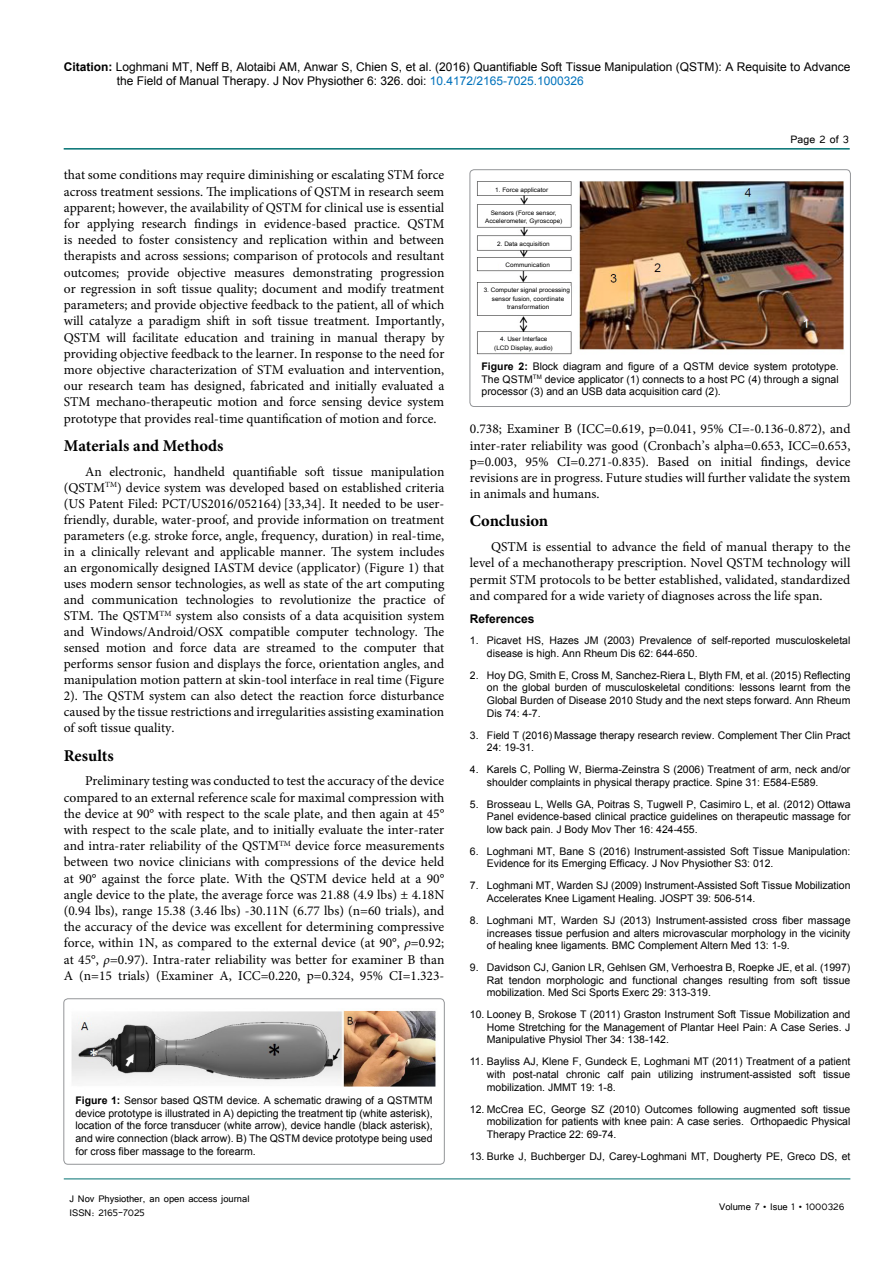
<style>
.page{position:relative;width:893px;height:1263px;background:#fff}
.page>*{position:absolute;margin:0;border:0;box-sizing:border-box;transform-origin:0 0}
.t1{font:700 16.5px "Minion Pro";color:#000}
.t2{font:13.5px/16.2px "Minion Pro";color:#000;text-align:justify}
.t3{font:13.5px "Tunga";color:#000}
.t4{font:12px/14.4px "Arial";color:#000}
.t5{font:12px/14.4px "Tunga";color:#000}
.t6{font:700 12px "Arial";color:#000}
.t7{font:10.5px/12.6px "Arial";color:#000;text-align:justify}
.t8{font:6.15px/7.8px "Arial";color:#000;text-align:center;scale:1.04 1}
.t9{font:6.15px/8.6px "Arial";letter-spacing:.02em;color:#000;text-align:center;scale:1.04 1}
.s1{font-weight:700}
.s2{color:#0072bc}
.s3{font-style:italic}
</style>
<div class="page">
<hr style="left:64px;top:148px;width:786px;height:2px;background:#007071">
<hr style="left:64px;top:1179px;width:786px;height:1px;background:#007071">
<div style="left:64px;top:999px;width:380px;height:165px;border:1px solid #939598;border-radius:4px"></div>
<img style="left:71px;top:1010px;width:365px;height:77px">
<div style="left:470px;top:170px;width:380px;height:236px;border:1px solid #939598;border-radius:4px"></div>
<img style="left:477px;top:181px;width:367px;height:173px">
<div style="left:492px;top:186px;width:64px;height:8px;background:#fff"></div>
<div style="left:481px;top:208px;width:88px;height:18px;background:#fff"></div>
<div style="left:494px;top:240px;width:60px;height:8px;background:#fff"></div>
<div style="left:502px;top:261px;width:54px;height:8px;background:#fff"></div>
<div style="left:482px;top:286px;width:88px;height:27px;background:#fff"></div>
<div style="left:489px;top:335px;width:73px;height:17px;background:#fff"></div>
<p class="t4" style="left:117px;top:60px;width:735px;text-indent:-53px"><span class="s1">Citation:</span> Loghmani MT, Neff B, Alotaibi AM, Anwar S, Chien S, et al. (2016) Quantifiable Soft Tissue Manipulation (QSTM): A Requisite to Advance the Field of Manual Therapy. J Nov Physiother 6: 326. doi: <span class="s2">10.4172/2165-7025.1000326</span></p>
<p class="t2" style="left:64px;top:167px;width:382px">that some conditions may require diminishing or escalating STM force across treatment sessions. The implications of QSTM in research seem apparent; however, the availability of QSTM for clinical use is essential for applying research findings in evidence-based practice. QSTM is needed to foster consistency and replication within and between therapists and across sessions; comparison of protocols and resultant outcomes; provide objective measures demonstrating progression or regression in soft tissue quality; document and modify treatment parameters; and provide objective feedback to the patient, all of which will catalyze a paradigm shift in soft tissue treatment. Importantly, QSTM will facilitate education and training in manual therapy by providing objective feedback to the learner. In response to the need for more objective characterization of STM evaluation and intervention, our research team has designed, fabricated and initially evaluated a STM mechano-therapeutic motion and force sensing device system prototype that provides real-time quantification of motion and force.</p>
<p class="t1" style="left:64px;top:434px;width:161px">Materials and Methods</p>
<p class="t2" style="left:64px;top:463px;width:382px;text-indent:21px">An electronic, handheld quantifiable soft tissue manipulation (QSTM<sup>TM</sup>) device system was developed based on established criteria (US Patent Filed: PCT/US2016/052164) [33,34]. It needed to be user&shy;friendly, durable, water-proof, and provide information on treatment parameters (e.g. stroke force, angle, frequency, duration) in real-time, in a clinically relevant and applicable manner. The system includes an ergonomically designed IASTM device (applicator) (Figure 1) that uses modern sensor technologies, as well as state of the art computing and communication technologies to revolutionize the practice of STM. The QSTM<sup>TM</sup> system also consists of a data acquisition system and Windows/Android/OSX compatible computer technology. The sensed motion and force data are streamed to the computer that performs sensor fusion and displays the force, orientation angles, and manipulation motion pattern at skin-tool interface in real time (Figure 2). The QSTM system can also detect the reaction force disturbance caused by the tissue restrictions and irregularities assisting examination of soft tissue quality.</p>
<p class="t1" style="left:64px;top:744px;width:52px">Results</p>
<p class="t2" style="left:64px;top:773px;width:382px;text-indent:21px">Preliminary testing was conducted to test the accuracy of the device compared to an external reference scale for maximal compression with the device at 90° with respect to the scale plate, and then again at 45° with respect to the scale plate, and to initially evaluate the inter-rater and intra-rater reliability of the QSTM<sup>TM</sup> device force measurements between two novice clinicians with compressions of the device held at 90° against the force plate. With the QSTM device held at a 90° angle device to the plate, the average force was 21.88 (4.9 lbs) ± 4.18N (0.94 lbs), range 15.38 (3.46 lbs) -30.11N (6.77 lbs) (n=60 trials), and the accuracy of the device was excellent for determining compressive force, within 1N, as compared to the external device (at 90°, <span class="s3">ρ</span>=0.92; at 45°, <span class="s3">ρ=</span>0.97). Intra-rater reliability was better for examiner B than A (n=15 trials) (Examiner A, ICC=0.220, p=0.324, 95% CI=1.323-</p>
<p class="t7" style="left:75px;top:1094px;width:359px"><span class="s1">Figure 1:</span> Sensor based QSTM device. A schematic drawing of a QSTMTM device prototype is illustrated in A) depicting the treatment tip (white asterisk), location of the force transducer (white arrow), device handle (black asterisk), and wire connection (black arrow). B) The QSTM device prototype being used for cross fiber massage to the forearm.</p>
<p class="t5" style="left:70px;top:1190px;width:182px">J Nov Physiother, an open access journal<br>ISSN: 2165-7025</p>
<p class="t8" style="left:495px;top:186px;width:52px">1. Force applicator</p>
<p class="t8" style="left:485px;top:209px;width:76px">Sensors (Force sensor,<br>Accelerometer, Gyroscope)</p>
<p class="t8" style="left:497px;top:240px;width:52px">2. Data acquisition</p>
<p class="t8" style="left:506px;top:261px;width:44px">Communication</p>
<p class="t8" style="left:484px;top:286px;width:84px">3. Computer signal processing</p>
<p class="t9" style="left:492px;top:294px;width:71px">sensor fusion, coordinate transformation</p>
<p class="t8" style="left:494px;top:335px;width:58px;line-height:8.6px">4. User Interface (LCD Display, audio)</p>
<p class="t3" style="left:791px;top:131px;width:60px">Page 2 of 3</p>
<p class="t7" style="left:482px;top:360px;width:359px"><span class="s1">Figure 2:</span> Block diagram and figure of a QSTM device system prototype.<br>The QSTM<sup>TM</sup> device applicator (1) connects to a host PC (4) through a signal processor (3) and an USB data acquisition card (2).</p>
<p class="t2" style="left:470px;top:421px;width:382px">0.738; Examiner B (ICC=0.619, p=0.041, 95% CI=-0.136-0.872), and inter-rater reliability was good (Cronbach’s alpha=0.653, ICC=0.653, p=0.003, 95% CI=0.271-0.835). Based on initial findings, device revisions are in progress. Future studies will further validate the system in animals and humans.</p>
<p class="t1" style="left:470px;top:510px;width:80px">Conclusion</p>
<p class="t2" style="left:470px;top:539px;width:382px;text-indent:21px">QSTM is essential to advance the field of manual therapy to the level of a mechanotherapy prescription. Novel QSTM technology will permit STM protocols to be better established, validated, standardized and compared for a wide variety of diagnoses across the life span.</p>
<p class="t6" style="left:470px;top:610px;width:66px">References</p>
<p class="t7" style="left:487px;top:634px;width:365px;text-indent:-17px">1. Picavet HS, Hazes JM (2003) Prevalence of self-reported musculoskeletal disease is high. Ann Rheum Dis 62: 644-650.</p>
<p class="t7" style="left:487px;top:669px;width:365px;text-indent:-17px">2. Hoy DG, Smith E, Cross M, Sanchez-Riera L, Blyth FM, et al. (2015) Reflecting on the global burden of musculoskeletal conditions: lessons learnt from the Global Burden of Disease 2010 Study and the next steps forward. Ann Rheum Dis 74: 4-7.</p>
<p class="t7" style="left:487px;top:729px;width:365px;text-indent:-17px">3. Field T (2016) Massage therapy research review. Complement Ther Clin Pract<br>24: 19-31.</p>
<p class="t7" style="left:487px;top:763px;width:365px;text-indent:-17px">4. Karels C, Polling W, Bierma-Zeinstra S (2006) Treatment of arm, neck and/or shoulder complaints in physical therapy practice. Spine 31: E584-E589.</p>
<p class="t7" style="left:487px;top:798px;width:365px;text-indent:-17px">5. Brosseau L, Wells GA, Poitras S, Tugwell P, Casimiro L, et al. (2012) Ottawa Panel evidence-based clinical practice guidelines on therapeutic massage for low back pain. J Body Mov Ther 16: 424-455.</p>
<p class="t7" style="left:487px;top:845px;width:365px;text-indent:-17px">6. Loghmani MT, Bane S (2016) Instrument-assisted Soft Tissue Manipulation:<br>Evidence for its Emerging Efficacy. J Nov Physiother S3: 012.</p>
<p class="t7" style="left:487px;top:879px;width:365px;text-indent:-17px">7. Loghmani MT, Warden SJ (2009) Instrument-Assisted Soft Tissue Mobilization<br>Accelerates Knee Ligament Healing. JOSPT 39: 506-514.</p>
<p class="t7" style="left:487px;top:914px;width:365px;text-indent:-17px">8. Loghmani MT, Warden SJ (2013) Instrument-assisted cross fiber massage increases tissue perfusion and alters microvascular morphology in the vicinity of healing knee ligaments. BMC Complement Altern Med 13: 1-9.</p>
<p class="t7" style="left:487px;top:961px;width:365px;text-indent:-17px">9. Davidson CJ, Ganion LR, Gehlsen GM, Verhoestra B, Roepke JE, et al. (1997)<br>Rat tendon morphologic and functional changes resulting from soft tissue mobilization. Med Sci Sports Exerc 29: 313-319.</p>
<p class="t7" style="left:487px;top:1008px;width:365px;text-indent:-17px">10. Looney B, Srokose T (2011) Graston Instrument Soft Tissue Mobilization and Home Stretching for the Management of Plantar Heel Pain: A Case Series. J Manipulative Physiol Ther 34: 138-142.</p>
<p class="t7" style="left:487px;top:1055px;width:365px;text-indent:-17px">11. Bayliss AJ, Klene F, Gundeck E, Loghmani MT (2011) Treatment of a patient with post-natal chronic calf pain utilizing instrument-assisted soft tissue mobilization. JMMT 19: 1-8.</p>
<p class="t7" style="left:487px;top:1103px;width:365px;text-indent:-17px">12. McCrea EC, George SZ (2010) Outcomes following augmented soft tissue mobilization for patients with knee pain: A case series. Orthopaedic Physical Therapy Practice 22: 69-74.</p>
<p class="t7" style="left:470px;top:1150px;width:382px">13. Burke J, Buchberger DJ, Carey-Loghmani MT, Dougherty PE, Greco DS, et</p>
<p class="t5" style="left:719px;top:1198px;width:127px">Volume 7 • Isue 1 • 1000326</p>
</div>
